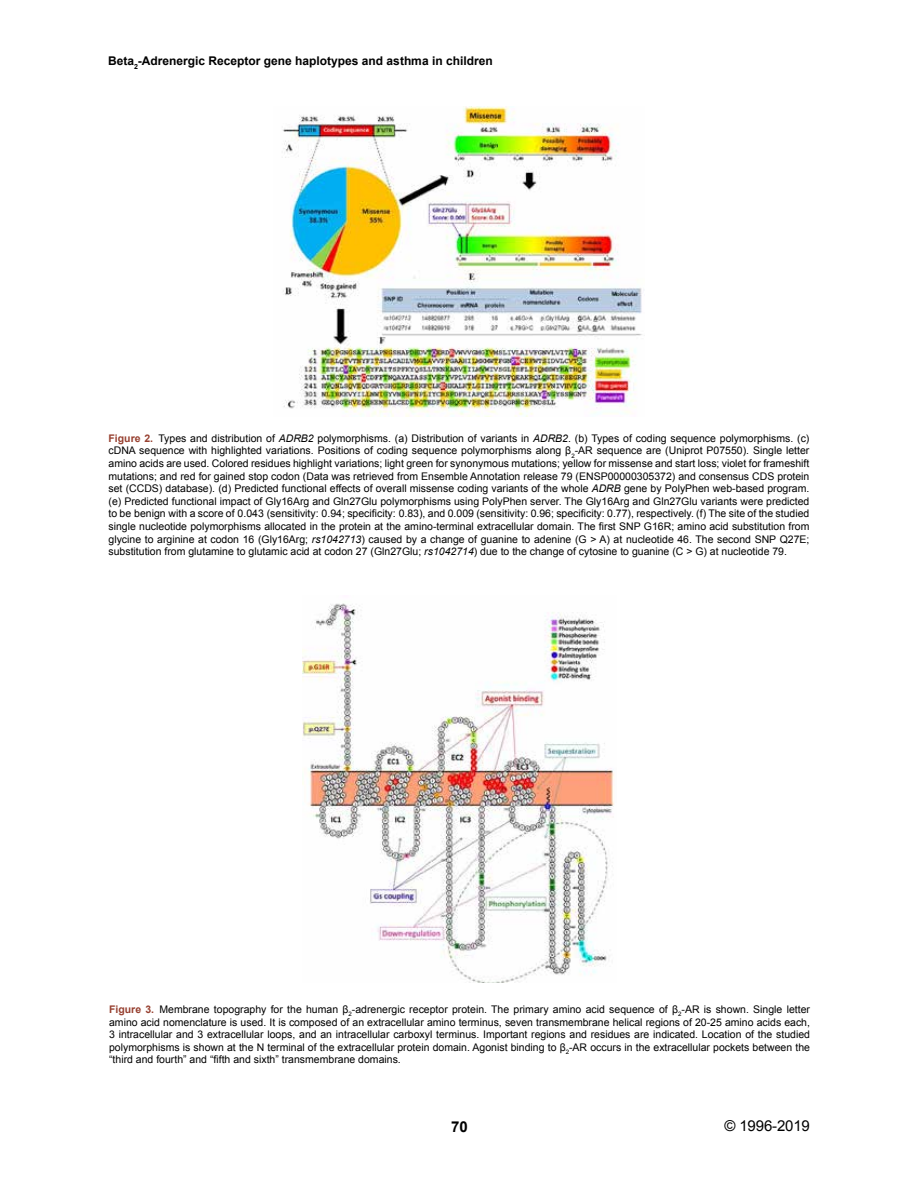
<style>
.page{position:relative;width:918px;height:1188px;background:#fff}
.page>*{position:absolute;margin:0;border:0;box-sizing:border-box;transform-origin:0 0}
.t1{font:15px "Arial";letter-spacing:-.01em;color:#000}
.t2{font:700 15px "Arial";color:#000}
.t3{font:700 12px "Arial";color:#000}
.t4{font:10.5px/12.6px "Arial";color:#000;text-align:justify}
.s1{font-weight:700;color:#974030}
.s2{font-style:italic}
</style>
<div class="page">
<img style="left:282px;top:106px;width:360px;height:311px">
<img style="left:303px;top:603px;width:311px;height:380px">
<p class="t3" style="left:108px;top:53px;width:386px">Beta<sub>2</sub>-Adrenergic Receptor gene haplotypes and asthma in children</p>
<p class="t4" style="left:109px;top:432px;width:702px"><span class="s1">Figure 2.</span> Types and distribution of <span class="s2">ADRB2</span> polymorphisms. (a) Distribution of variants in <span class="s2">ADRB2</span>. (b) Types of coding sequence polymorphisms. (c) cDNA sequence with highlighted variations. Positions of coding sequence polymorphisms along β<sub>2</sub>-AR sequence are (Uniprot P07550). Single letter amino acids are used. Colored residues highlight variations; light green for synonymous mutations; yellow for missense and start loss; violet for frameshift mutations; and red for gained stop codon (Data was retrieved from Ensemble Annotation release 79 (ENSP00000305372) and consensus CDS protein set (CCDS) database). (d) Predicted functional effects of overall missense coding variants of the whole <span class="s2">ADRB</span> gene by PolyPhen web-based program. (e) Predicted functional impact of Gly16Arg and Gln27Glu polymorphisms using PolyPhen server. The Gly16Arg and Gln27Glu variants were predicted to be benign with a score of 0.043 (sensitivity: 0.94; specificity: 0.83), and 0.009 (sensitivity: 0.96; specificity: 0.77), respectively. (f) The site of the studied single nucleotide polymorphisms allocated in the protein at the amino-terminal extracellular domain. The first SNP G16R; amino acid substitution from glycine to arginine at codon 16 (Gly16Arg; <span class="s2">rs1042713</span>) caused by a change of guanine to adenine (G &gt; A) at nucleotide 46. The second SNP Q27E; substitution from glutamine to glutamic acid at codon 27 (Gln27Glu; <span class="s2">rs1042714</span>) due to the change of cytosine to guanine (C &gt; G) at nucleotide 79.</p>
<p class="t4" style="left:109px;top:1003px;width:702px"><span class="s1">Figure 3.</span> Membrane topography for the human β<sub>2</sub>-adrenergic receptor protein. The primary amino acid sequence of β<sub>2</sub>-AR is shown. Single letter amino acid nomenclature is used. It is composed of an extracellular amino terminus, seven transmembrane helical regions of 20-25 amino acids each, 3 intracellular and 3 extracellular loops, and an intracellular carboxyl terminus. Important regions and residues are indicated. Location of the studied polymorphisms is shown at the N terminal of the extracellular protein domain. Agonist binding to β<sub>2</sub>-AR occurs in the extracellular pockets between the “third and fourth” and “fifth and sixth” transmembrane domains.</p>
<h1 class="t2" style="left:451px;top:1117px;width:18px">70</h1>
<h1 class="t1" style="left:725px;top:1116px;width:87px">© 1996-2019</h1>
</div>
